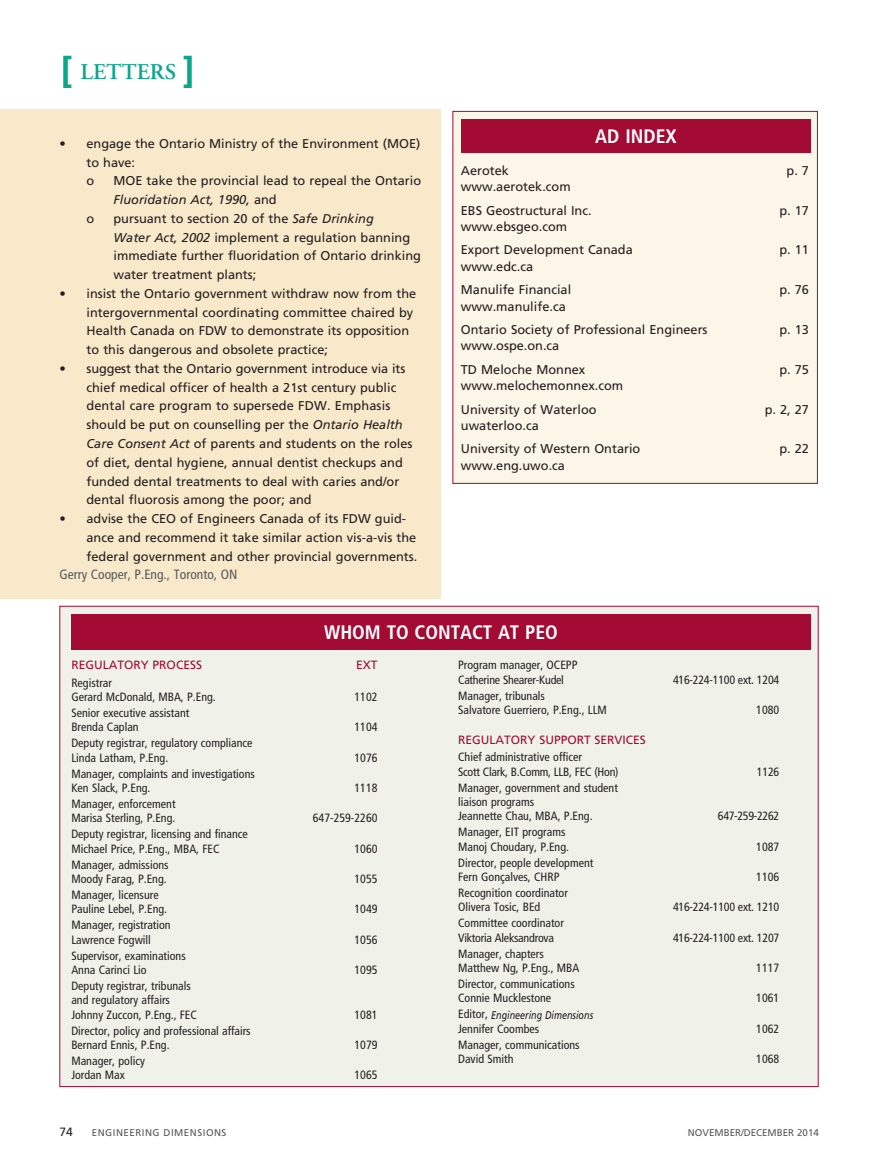
<style>
.page{position:relative;width:878px;height:1175px;background:#fff}
.page>*{position:absolute;margin:0;border:0;box-sizing:border-box;transform-origin:0 0}
.t1{font:600 22.5px "Adobe Garamond";color:#0ca68d}
.t2{font:700 condensed 19.5px "Frutiger";color:#fff}
.t3{font:condensed 13.5px "Frutiger";color:#57585a}
.t4{font:12.75px/18.8px "Frutiger";color:#231f20}
.t5{font:condensed 12px/14.2px "Frutiger";color:#231f20}
.t6{font:condensed 12px/14.2px "Frutiger";letter-spacing:-.02em;color:#231f20}
.t7{font:12px "Frutiger";color:#a30a34}
.t8{font:condensed 12px "Frutiger";letter-spacing:-.025em;color:#231f20}
.t9{font:12px "Frutiger";color:#231f20}
.t10{font:italic 11.25px "Frutiger";color:#231f20;scale:.8 1}
.t11{font:9.75px "Frutiger";letter-spacing:.05em;color:#57585a}
.s1{font-family:"Frutiger";font-weight:700;font-size:36px}
.s2{font-style:italic}
.s3{font-style:normal;font-stretch:condensed;font-size:12px}
</style>
<div class="page">
<div style="left:0;top:109px;width:441px;height:489px;background:#f9e9cb"></div>
<div style="left:59px;top:606px;width:759px;height:480px;background:#f0f2e9;border:1px solid #a30a34"></div>
<div style="left:71px;top:614px;width:739px;height:35px;background:#a30a34"></div>
<div style="left:452px;top:111px;width:365px;height:373px;background:#fbf6e7;border:1px solid #a30a34"></div>
<div style="left:461px;top:120px;width:349px;height:33px;background:#a30a34"></div>
<h1 class="t1" style="left:61px;top:60px;width:135px"><span class="s1">[</span> LETTERS <span class="s1">]</span></h1>
<p class="t4" style="left:86px;top:134px;width:335px;text-indent:-27px">• engage the Ontario Ministry of the Environment (MOE) to have:<br>o</p>
<p class="t4" style="left:113px;top:172px;width:309px">MOE take the provincial lead to repeal the Ontario<br><span class="s2">Fluoridation Act, 1990,</span> and</p>
<p class="t4" style="left:86px;top:209px;width:9px">o</p>
<p class="t4" style="left:113px;top:209px;width:309px">pursuant to section 20 of the <span class="s2">Safe Drinking<br>Water Act, 2002</span> implement a regulation banning immediate further fluoridation of Ontario drinking water treatment plants;</p>
<p class="t4" style="left:86px;top:284px;width:331px;text-indent:-27px">• insist the Ontario government withdraw now from the intergovernmental coordinating committee chaired by Health Canada on FDW to demonstrate its opposition to this dangerous and obsolete practice;</p>
<p class="t4" style="left:86px;top:359px;width:327px;text-indent:-27px">• suggest that the Ontario government introduce via its chief medical officer of health a 21st century public dental care program to supersede FDW. Emphasis should be put on counselling per the <span class="s2">Ontario Health Care Consent Act</span> of parents and students on the roles of diet, dental hygiene, annual dentist checkups and funded dental treatments to deal with caries and/or dental fluorosis among the poor; and</p>
<p class="t4" style="left:86px;top:509px;width:332px;text-indent:-27px">• advise the CEO of Engineers Canada of its FDW guid&shy;ance and recommend it take similar action vis-a-vis the federal government and other provincial governments.</p>
<p class="t3" style="left:59px;top:566px;width:179px">Gerry Cooper, P.Eng., Toronto, ON</p>
<h2 class="t2" style="left:595px;top:125px;width:41px">AD INDE</h2>
<h2 class="t2" style="left:665px;top:125px;width:13px">X</h2>
<p class="t4" style="left:461px;top:161px;width:50px">Aerotek</p>
<p class="t4" style="left:786px;top:161px;width:24px">p. 7</p>
<p class="t4" style="left:461px;top:175px;width:132px;line-height:23.2px">www.aerotek.com<br>EBS Geostructural Inc.</p>
<p class="t4" style="left:779px;top:201px;width:31px">p. 17</p>
<p class="t4" style="left:461px;top:215px;width:173px;line-height:23.2px">www.ebsgeo.com<br>Export Development Canada</p>
<p class="t4" style="left:461px;top:255px;width:112px;line-height:23.2px">www.edc.ca<br>Manulife Financial</p>
<p class="t4" style="left:461px;top:295px;width:248px;line-height:23.2px">www.manulife.ca<br>Ontario Society of Professional Engineers</p>
<p class="t4" style="left:461px;top:334px;width:126px;line-height:23.2px">www.ospe.on.ca<br>TD Meloche Monnex</p>
<p class="t4" style="left:461px;top:374px;width:164px;line-height:23.2px">www.melochemonnex.com<br>University of Waterloo</p>
<p class="t4" style="left:461px;top:414px;width:181px;line-height:23.2px">uwaterloo.ca<br>University of Western Ontario</p>
<p class="t4" style="left:461px;top:456px;width:106px">www.eng.uwo.ca</p>
<p class="t4" style="left:779px;top:241px;width:31px">p. 11</p>
<p class="t4" style="left:779px;top:280px;width:31px">p. 76</p>
<p class="t4" style="left:779px;top:320px;width:31px">p. 13</p>
<p class="t4" style="left:779px;top:360px;width:31px">p. 75</p>
<p class="t4" style="left:764px;top:400px;width:46px">p. 2, 27</p>
<p class="t4" style="left:779px;top:439px;width:31px">p. 22</p>
<h2 class="t2" style="left:324px;top:621px;width:213px">WHOM TO CONTACT AT PEO</h2>
<p class="t7" style="left:71px;top:658px;width:16px">Regulator</p>
<p class="t7" style="left:141px;top:658px;width:26px">y Process</p>
<p class="t7" style="left:356px;top:658px;width:21px">Ext</p>
<p class="t5" style="left:71px;top:675px;width:146px">Registrar<br>Gerard McDonald, MBA, P.Eng.</p>
<p class="t5" style="left:354px;top:689px;width:25px">1102</p>
<p class="t5" style="left:71px;top:706px;width:119px">Senior executive assistant<br>Brenda Caplan</p>
<p class="t5" style="left:71px;top:736px;width:182px">Deputy registrar, regulatory compliance<br>Linda Latham, P.Eng.</p>
<p class="t5" style="left:71px;top:766px;width:185px">Manager, complaints and investigations<br>Ken Slack, P.Eng.</p>
<p class="t5" style="left:71px;top:797px;width:106px">Manager, enforcement<br>Marisa Sterling, P.Eng.</p>
<p class="t5" style="left:71px;top:827px;width:178px">Deputy registrar, licensing and finance<br>Michael Price, P.Eng., MBA, FEC</p>
<p class="t5" style="left:71px;top:857px;width:99px">Manager, admissions<br>Moody Farag, P.Eng.</p>
<p class="t5" style="left:71px;top:887px;width:97px">Manager, licensure<br>Pauline Lebel, P.Eng.</p>
<p class="t5" style="left:71px;top:918px;width:101px">Manager, registration<br>Lawrence Fogwill</p>
<p class="t5" style="left:71px;top:948px;width:116px">Supervisor, examinations<br>Anna Carinci Lio</p>
<p class="t5" style="left:354px;top:720px;width:25px">1104</p>
<p class="t5" style="left:354px;top:750px;width:25px">1076</p>
<p class="t5" style="left:354px;top:780px;width:25px">1118</p>
<p class="t5" style="left:313px;top:811px;width:66px">647-259-2260</p>
<p class="t5" style="left:354px;top:841px;width:25px">1060</p>
<p class="t5" style="left:354px;top:871px;width:25px">1055</p>
<p class="t5" style="left:354px;top:902px;width:25px">1049</p>
<p class="t5" style="left:354px;top:932px;width:25px">1056</p>
<p class="t5" style="left:354px;top:962px;width:25px">1095</p>
<p class="t6" style="left:458px;top:658px;width:121px">Program manager, OCEPP<br>Catherine Shearer-Kudel</p>
<p class="t5" style="left:458px;top:688px;width:150px">Manager, tribunals<br>Salvatore Guerriero, P.Eng., LLM</p>
<p class="t7" style="left:458px;top:733px;width:16px">Regulator</p>
<p class="t7" style="left:527px;top:733px;width:27px">y Support</p>
<p class="t7" style="left:594px;top:733px;width:35px">Services</p>
<p class="t5" style="left:458px;top:750px;width:162px">Chief administrative officer<br>Scott Clark, B.Comm, LLB, FEC (Hon)</p>
<p class="t5" style="left:458px;top:780px;width:161px">Manager, government and student liaison programs<br>Jeannette Chau, MBA, P.Eng.</p>
<p class="t5" style="left:458px;top:825px;width:112px">Manager, EIT programs<br>Manoj Choudary, P.Eng.</p>
<p class="t5" style="left:458px;top:855px;width:137px">Director, people development<br>Fern Gonçalves, CHRP</p>
<p class="t5" style="left:458px;top:885px;width:111px">Recognition coordinator<br>Olivera Tosic, BEd</p>
<p class="t5" style="left:458px;top:916px;width:107px">Committee coordinator<br>Viktoria Aleksandrova</p>
<p class="t5" style="left:458px;top:946px;width:123px">Manager, chapters<br>Matthew Ng, P.Eng., MBA</p>
<p class="t6" style="left:673px;top:672px;width:108px">416-224-1100 ext. 1204</p>
<p class="t5" style="left:756px;top:702px;width:25px">1080</p>
<p class="t5" style="left:757px;top:764px;width:24px">1126</p>
<p class="t8" style="left:717px;top:809px;width:63px">647-259-2262</p>
<p class="t5" style="left:756px;top:839px;width:25px">1087</p>
<p class="t5" style="left:756px;top:869px;width:25px">1106</p>
<p class="t6" style="left:673px;top:900px;width:108px">416-224-1100 ext. 1210</p>
<p class="t6" style="left:673px;top:930px;width:108px">416-224-1100 ext. 1207</p>
<p class="t5" style="left:756px;top:960px;width:25px">1117</p>
<p class="t5" style="left:71px;top:978px;width:127px">Deputy registrar, tribunals and regulatory affairs<br>Johnny Zuccon, P.Eng., FEC</p>
<p class="t5" style="left:71px;top:1023px;width:181px">Director, policy and professional affairs<br>Bernard Ennis, P.Eng.</p>
<p class="t5" style="left:71px;top:1053px;width:75px">Manager, policy<br>Jordan Max</p>
<p class="t5" style="left:354px;top:1007px;width:25px">1081</p>
<p class="t5" style="left:354px;top:1037px;width:25px">1079</p>
<p class="t5" style="left:354px;top:1068px;width:25px">1065</p>
<p class="t5" style="left:458px;top:976px;width:118px">Director, communications<br>Connie Mucklestone</p>
<p class="t5" style="left:756px;top:991px;width:25px">1061</p>
<p class="t10" style="left:458px;top:1008px;width:170px"><span class="s3">Editor,</span> Engineering Dimensions</p>
<p class="t5" style="left:458px;top:1021px;width:83px">Jennifer Coombes</p>
<p class="t5" style="left:756px;top:1021px;width:25px">1062</p>
<p class="t5" style="left:458px;top:1037px;width:123px">Manager, communications<br>David Smith</p>
<p class="t5" style="left:756px;top:1052px;width:25px">1068</p>
<p class="t9" style="left:59px;top:1124px;width:15px">74</p>
<p class="t11" style="left:92px;top:1126px;width:136px">ENGINEERING DIMENSIONS</p>
<p class="t11" style="left:688px;top:1126px;width:64px">novem ber/decem</p>
<p class="t11" style="left:776px;top:1126px;width:44px">ber 2014</p>
</div>
